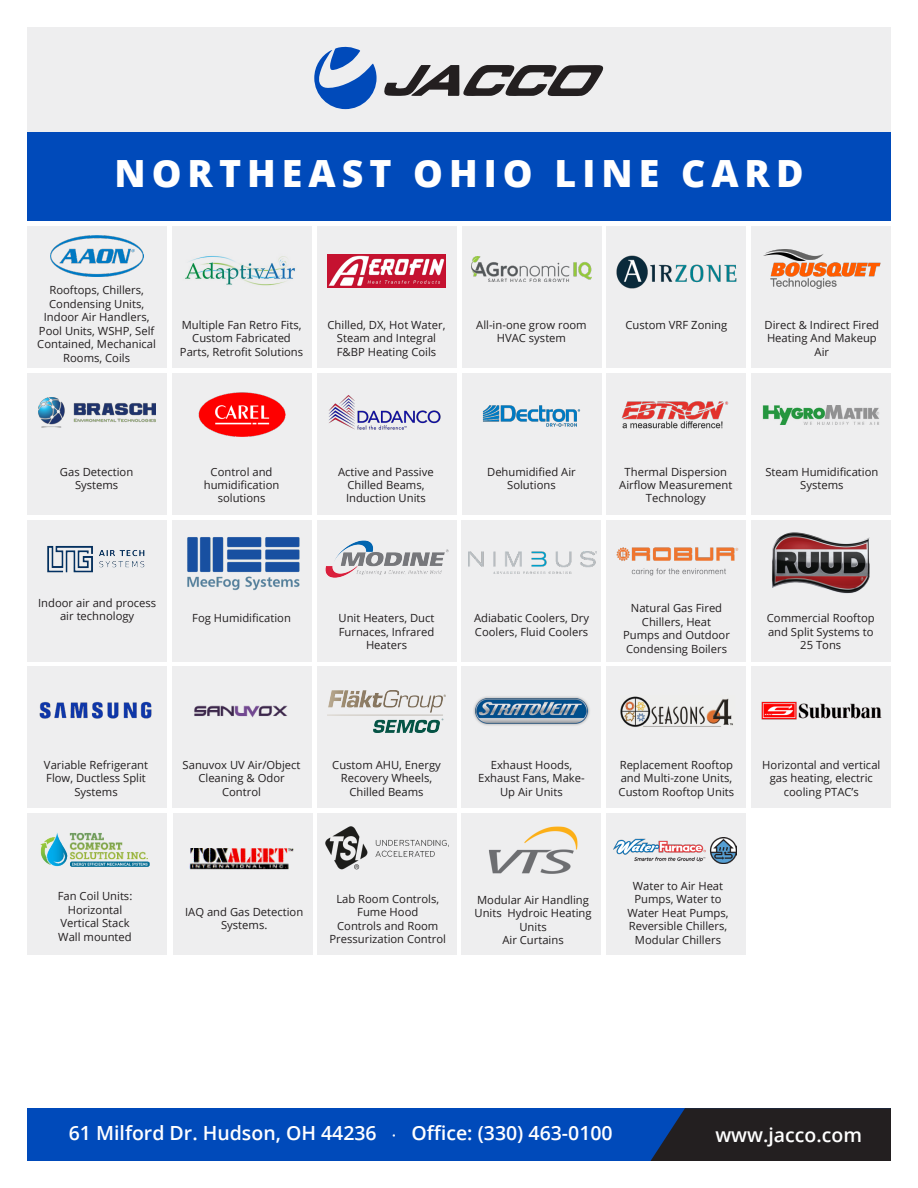
<style>
.page{position:relative;width:918px;height:1188px;background:#fff}
.page>*{position:absolute;margin:0;border:0;box-sizing:border-box;transform-origin:0 0}
.t1{font:800 37.5px "Open Sans";letter-spacing:.16em;color:#fff}
.t2{font:600 19.5px "Open Sans";color:#fff}
.t3{font:11.25px/13.5px "Open Sans";color:#231f20;text-align:center}
.s1{font-family:"Minion Pro";font-weight:400}
</style>
<div class="page">
<div style="left:27px;top:27px;width:864px;height:105px;background:#eeeeef"></div>
<svg style="left:384px;top:65px;width:220px;height:31px"></svg>
<svg style="left:314px;top:46px;width:63px;height:63px"></svg>
<div style="left:27px;top:132px;width:864px;height:88px;background:#004aba"></div>
<div style="left:27px;top:1108px;width:864px;height:53px;background:#004aba"></div>
<svg style="left:651px;top:1108px;width:240px;height:53px;background:#20222b"></svg>
<div style="left:27px;top:226px;width:139px;height:142px;background:#eeeeef"></div>
<div style="left:27px;top:373px;width:139px;height:142px;background:#eeeeef"></div>
<div style="left:172px;top:373px;width:139px;height:142px;background:#eeeeef"></div>
<div style="left:752px;top:226px;width:139px;height:142px;background:#eeeeef"></div>
<div style="left:172px;top:226px;width:139px;height:142px;background:#eeeeef"></div>
<div style="left:317px;top:226px;width:139px;height:142px;background:#eeeeef"></div>
<div style="left:607px;top:226px;width:139px;height:142px;background:#eeeeef"></div>
<div style="left:172px;top:520px;width:139px;height:141px;background:#eeeeef"></div>
<div style="left:317px;top:520px;width:139px;height:141px;background:#eeeeef"></div>
<div style="left:752px;top:373px;width:139px;height:142px;background:#eeeeef"></div>
<div style="left:27px;top:520px;width:139px;height:141px;background:#eeeeef"></div>
<div style="left:607px;top:373px;width:139px;height:142px;background:#eeeeef"></div>
<div style="left:317px;top:373px;width:139px;height:142px;background:#eeeeef"></div>
<div style="left:462px;top:520px;width:139px;height:141px;background:#eeeeef"></div>
<div style="left:607px;top:520px;width:139px;height:141px;background:#eeeeef"></div>
<div style="left:462px;top:667px;width:139px;height:141px;background:#eeeeef"></div>
<div style="left:317px;top:667px;width:139px;height:141px;background:#eeeeef"></div>
<div style="left:172px;top:667px;width:139px;height:141px;background:#eeeeef"></div>
<div style="left:752px;top:520px;width:139px;height:141px;background:#eeeeef"></div>
<div style="left:27px;top:667px;width:139px;height:141px;background:#eeeeef"></div>
<div style="left:607px;top:667px;width:139px;height:141px;background:#eeeeef"></div>
<div style="left:462px;top:813px;width:139px;height:142px;background:#eeeeef"></div>
<div style="left:317px;top:813px;width:139px;height:142px;background:#eeeeef"></div>
<div style="left:173px;top:813px;width:139px;height:142px;background:#eeeeef"></div>
<div style="left:752px;top:667px;width:139px;height:141px;background:#eeeeef"></div>
<div style="left:27px;top:813px;width:139px;height:142px;background:#eeeeef"></div>
<div style="left:607px;top:813px;width:139px;height:142px;background:#eeeeef"></div>
<img style="left:50px;top:235px;width:93px;height:41px">
<img style="left:327px;top:255px;width:119px;height:32px">
<img style="left:38px;top:398px;width:117px;height:30px">
<img style="left:198px;top:393px;width:87px;height:43px">
<img style="left:763px;top:249px;width:117px;height:40px">
<img style="left:616px;top:547px;width:123px;height:29px">
<img style="left:761px;top:701px;width:121px;height:19px">
<img style="left:621px;top:401px;width:108px;height:28px">
<img style="left:772px;top:532px;width:98px;height:62px">
<img style="left:39px;top:701px;width:113px;height:18px">
<img style="left:614px;top:837px;width:122px;height:27px">
<img style="left:473px;top:696px;width:117px;height:30px">
<img style="left:194px;top:705px;width:94px;height:13px">
<img style="left:327px;top:691px;width:119px;height:42px">
<img style="left:189px;top:848px;width:105px;height:22px">
<img style="left:41px;top:833px;width:108px;height:34px">
<img style="left:489px;top:826px;width:89px;height:47px">
<img style="left:328px;top:395px;width:113px;height:35px">
<img style="left:762px;top:405px;width:117px;height:20px">
<img style="left:187px;top:537px;width:113px;height:54px">
<img style="left:620px;top:696px;width:113px;height:31px">
<img style="left:326px;top:826px;width:123px;height:43px">
<img style="left:47px;top:545px;width:98px;height:28px">
<img style="left:185px;top:256px;width:110px;height:30px">
<img style="left:616px;top:255px;width:121px;height:34px">
<img style="left:469px;top:551px;width:128px;height:23px">
<img style="left:325px;top:541px;width:123px;height:36px">
<div style="left:462px;top:226px;width:140px;height:142px;background:#eeeeef"></div>
<img style="left:472px;top:256px;width:119px;height:26px">
<div style="left:462px;top:373px;width:140px;height:142px;background:#eeeeef"></div>
<img style="left:482px;top:405px;width:99px;height:22px">
<p class="t1" style="left:114px;top:145px;width:691px">NORTHEAST OHIO LINE CARD</p>
<p class="t3" style="left:37px;top:283px;width:120px">Rooftops, Chillers,<br>Condensing Units,<br>Indoor Air Handlers,<br>Pool Units, WSHP, Self<br>Contained, Mechanical<br>Rooms, Coils</p>
<p class="t3" style="left:476px;top:318px;width:112px">All-in-one grow room<br>HVAC system</p>
<p class="t3" style="left:180px;top:318px;width:125px">Multiple Fan Retro Fits,<br>Custom Fabricated<br>Parts, Retrofit Solutions</p>
<p class="t3" style="left:328px;top:318px;width:119px">Chilled, DX, Hot Water,<br>Steam and Integral<br>F&amp;BP Heating Coils</p>
<p class="t3" style="left:626px;top:318px;width:103px">Custom VRF Zoning</p>
<p class="t3" style="left:765px;top:318px;width:116px">Direct &amp; Indirect Fired<br>Heating And Makeup<br>Air</p>
<p class="t3" style="left:487px;top:464px;width:90px">Dehumidified Air<br>Solutions</p>
<p class="t3" style="left:60px;top:464px;width:75px">Gas Detection<br>Systems</p>
<p class="t3" style="left:204px;top:464px;width:77px">Control and humidification solutions</p>
<p class="t3" style="left:338px;top:464px;width:97px">Active and Passive<br>Chilled Beams,<br>Induction Units</p>
<p class="t3" style="left:619px;top:464px;width:115px">Thermal Dispersion<br>Airflow Measurement<br>Technology</p>
<p class="t3" style="left:765px;top:464px;width:115px">Steam Humidification<br>Systems</p>
<p class="t3" style="left:38px;top:595px;width:120px">Indoor air and process air technology</p>
<p class="t3" style="left:192px;top:611px;width:100px">Fog Humidification</p>
<p class="t3" style="left:339px;top:611px;width:97px">Unit Heaters, Duct<br>Furnaces, Infrared<br>Heaters</p>
<p class="t3" style="left:474px;top:611px;width:117px;text-align:left">Adiabatic Coolers, Dry<br>Coolers, Fluid Coolers</p>
<p class="t3" style="left:623px;top:601px;width:108px">Natural Gas Fired<br>Chillers, Heat<br>Pumps and Outdoor<br>Condensing Boilers</p>
<p class="t3" style="left:767px;top:611px;width:109px">Commercial Rooftop and Split Systems to<br>25 Tons</p>
<p class="t3" style="left:44px;top:758px;width:106px">Variable Refrigerant<br>Flow, Ductless Split<br>Systems</p>
<p class="t3" style="left:762px;top:758px;width:120px">Horizontal and vertical gas heating, electric cooling PTAC’s</p>
<p class="t3" style="left:619px;top:758px;width:117px;text-align:left">Replacement Rooftop and Multi-zone Units,<br>Custom Rooftop Units</p>
<p class="t3" style="left:183px;top:758px;width:119px">Sanuvox UV Air/Object<br>Cleaning &amp; Odor<br>Control</p>
<p class="t3" style="left:332px;top:758px;width:110px">Custom AHU, Energy<br>Recovery Wheels,<br>Chilled Beams</p>
<p class="t3" style="left:478px;top:758px;width:108px">Exhaust Hoods,<br>Exhaust Fans, Make-<br>Up Air Units</p>
<p class="t3" style="left:58px;top:889px;width:76px">Fan Coil Units:</p>
<p class="t3" style="left:68px;top:903px;width:56px">Horizontal</p>
<p class="t3" style="left:60px;top:916px;width:71px">Vertical Stack</p>
<p class="t3" style="left:58px;top:929px;width:75px">Wall mounted</p>
<p class="t3" style="left:185px;top:904px;width:120px">IAQ and Gas Detection<br>Systems.</p>
<p class="t3" style="left:330px;top:892px;width:118px">Lab Room Controls,<br>Fume Hood<br>Controls and Room<br>Pressurization Control</p>
<p class="t3" style="left:475px;top:893px;width:119px">Modular Air Handling<br>Units Hydroic Heating<br>Units</p>
<p class="t3" style="left:502px;top:933px;width:63px">Air Curtains</p>
<p class="t3" style="left:627px;top:879px;width:103px">Water to Air Heat<br>Pumps, Water to<br>Water Heat Pumps,<br>Reversible Chillers,<br>Modular Chillers</p>
<p class="t2" style="left:69px;top:1120px;width:546px">61 Milford Dr. Hudson, OH 44236 <span class="s1">·</span> Office: (330) 463-0100</p>
<p class="t2" style="left:715px;top:1122px;width:148px">www.jacco.com</p>
</div>
